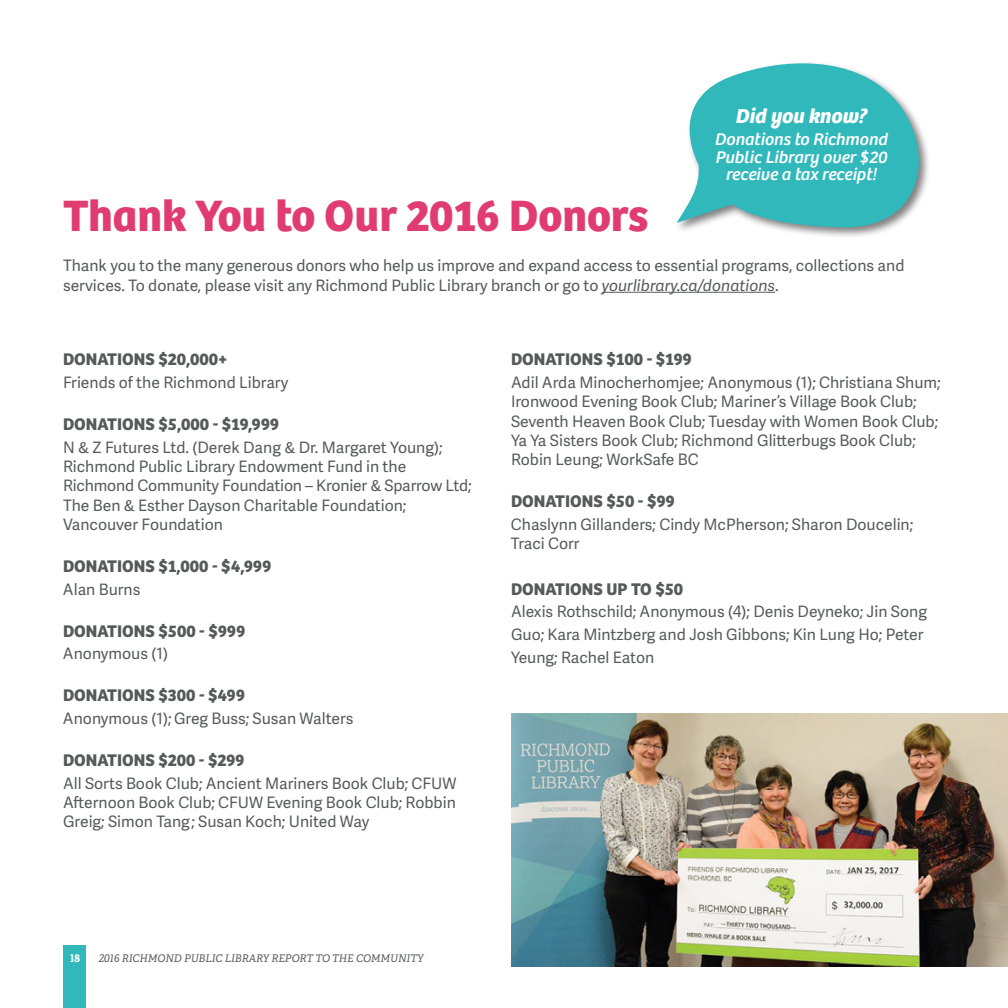
<style>
.page{position:relative;width:1008px;height:1008px;background:#fff}
.page>*{position:absolute;margin:0;border:0;box-sizing:border-box;transform-origin:0 0}
.t1{font:700 45.5px "Bree";color:#e13c71}
.t2{font:italic 700 21px "Bree";color:#fff}
.t3{font:700 17.5px "Bree";color:#58595b}
.t4{font:italic 17.5px/17.5px "Bree";color:#fff;text-align:center}
.t5{font:15.75px/19.2px "Adelle Sans";color:#58595b}
.t6{font:italic 10.5px "Adelle PE";color:#58595b}
.t7{font:700 10.5px "Adelle PE";color:#fff}
.s1{font-style:italic}
</style>
<div class="page">
<div style="left:63px;top:945px;width:23px;height:63px;background:#31b8bb"></div>
<hr style="left:602px;top:292px;width:173px;height:1px;background:#58595b">
<img style="left:512px;top:714px;width:496px;height:253px">
<div style="left:674px;top:60px;width:257px;height:180px;background:#000;opacity:.5"></div>
<svg style="left:677px;top:60px;width:254px;height:169px;fill:#31b8bb"></svg>
<h2 class="t2" style="left:735px;top:103px;width:133px">Did you know?</h2>
<p class="t4" style="left:715px;top:131px;width:174px">Donations to Richmond<br>Public Library over $20 receive a tax receipt!</p>
<h1 class="t1" style="left:63px;top:188px;width:587px">Thank You to Our 2016 Donors</h1>
<p class="t5" style="left:63px;top:256px;width:843px">Thank you to the many generous donors who help us improve and expand access to essential programs, collections and services. To donate, please visit any Richmond Public Library branch or go to <span class="s1">yourlibrary.ca/donations</span>.</p>
<p class="t3" style="left:63px;top:349px;width:166px">DONATIONS $20,000+</p>
<p class="t5" style="left:63px;top:372px;width:227px">Friends of the Richmond Library</p>
<p class="t3" style="left:63px;top:414px;width:218px">DONATIONS $5,000 - $19,999</p>
<p class="t5" style="left:63px;top:437px;width:410px">N &amp; Z Futures Ltd. (Derek Dang &amp; Dr. Margaret Young); Richmond Public Library Endowment Fund in the Richmond Community Foundation – Kronier &amp; Sparrow Ltd; The Ben &amp; Esther Dayson Charitable Foundation; Vancouver Foundation</p>
<p class="t3" style="left:63px;top:555px;width:210px">DONATIONS $1,000 - $4,999</p>
<p class="t5" style="left:63px;top:579px;width:79px">Alan Burns</p>
<p class="t3" style="left:63px;top:620px;width:184px">DONATIONS $500 - $999</p>
<p class="t5" style="left:63px;top:644px;width:107px">Anonymous (1)</p>
<p class="t3" style="left:63px;top:685px;width:184px">DONATIONS $300 - $499</p>
<p class="t5" style="left:63px;top:708px;width:292px">Anonymous (1); Greg Buss; Susan Walters</p>
<p class="t3" style="left:63px;top:750px;width:183px">DONATIONS $200 - $299</p>
<p class="t5" style="left:63px;top:773px;width:395px;text-align:justify">All Sorts Book Club; Ancient Mariners Book Club; CFUW Afternoon Book Club; CFUW Evening Book Club; Robbin Greig; Simon Tang; Susan Koch; United Way</p>
<p class="t3" style="left:511px;top:349px;width:183px">DONATIONS $100 - $199</p>
<p class="t5" style="left:511px;top:372px;width:431px">Adil Arda Minocherhomjee; Anonymous (1); Christiana Shum; Ironwood Evening Book Club; Mariner’s Village Book Club; Seventh Heaven Book Club; Tuesday with Women Book Club; Ya Ya Sisters Book Club; Richmond Glitterbugs Book Club; Robin Leung; WorkSafe BC</p>
<p class="t3" style="left:511px;top:491px;width:165px">DONATIONS $50 - $99</p>
<p class="t5" style="left:511px;top:514px;width:404px">Chaslynn Gillanders; Cindy McPherson; Sharon Doucelin;<br>Traci Corr</p>
<p class="t3" style="left:511px;top:578px;width:174px">DONATIONS UP TO $50</p>
<p class="t5" style="left:511px;top:600px;width:418px;line-height:22.8px">Alexis Rothschild; Anonymous (4); Denis Deyneko; Jin Song<br>Guo; Kara Mintzberg and Josh Gibbons; Kin Lung Ho; Peter<br>Yeung; Rachel Eaton</p>
<p class="t7" style="left:70px;top:950px;width:11px">18</p>
<p class="t6" style="left:99px;top:950px;width:326px">2016 RICHMOND PUBLIC LIBRARY REPORT TO THE COMMUNITY</p>
</div>
